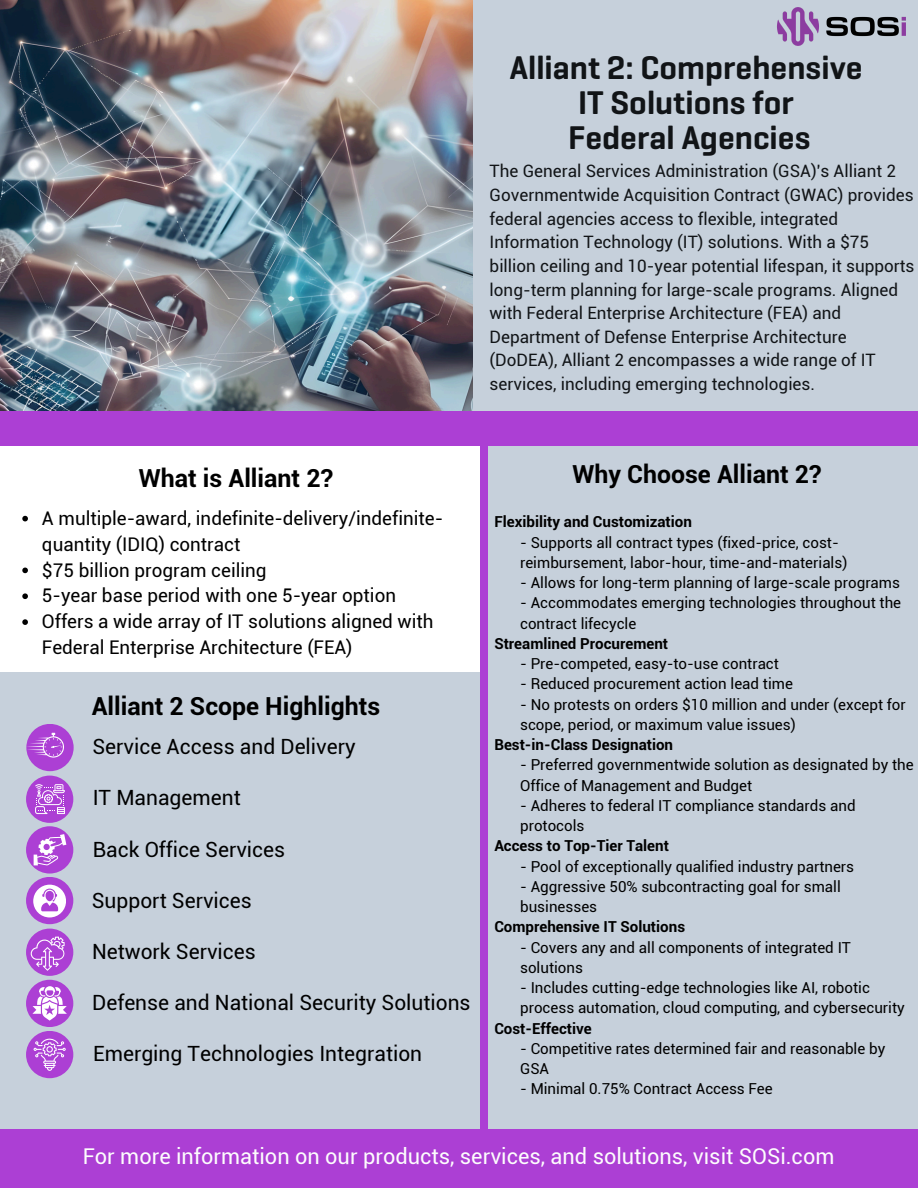
<style>
.page{position:relative;width:918px;height:1188px;background:#c6d0db}
.page>*{position:absolute;margin:0;border:0;box-sizing:border-box;transform-origin:0 0}
.t1{font:600 33.45px/34.8px "Geogrotesque";color:#111417;text-align:center}
.t2{font:700 24.9px "Roboto";color:#000}
.t3{font:21.75px "Roboto";color:#fdfdfd}
.t4{font:21px "Roboto";color:#000}
.t5{font:18.9px/25.8px "Roboto";color:#000}
.t6{font:17.1px/23.7px "Roboto";color:#111417}
.t7{font:15.15px/20.2px "Roboto";color:#000}
.t8{font:700 15.15px "Roboto";color:#000}
</style>
<div class="page">
<img style="left:0;top:0;width:472px;height:411px">
<div style="left:0;top:446px;width:483px;height:226px;background:#fff"></div>
<div style="left:0;top:411px;width:918px;height:35px;background:#ac3fd4"></div>
<div style="left:0;top:1129px;width:918px;height:59px;background:#ac3fd4"></div>
<div style="left:26px;top:1031px;width:47px;height:47px;background:#ac3fd4;border-radius:50%"></div>
<div style="left:26px;top:980px;width:47px;height:47px;background:#ac3fd4;border-radius:50%"></div>
<div style="left:26px;top:929px;width:47px;height:47px;background:#ac3fd4;border-radius:50%"></div>
<div style="left:26px;top:877px;width:47px;height:47px;background:#ac3fd4;border-radius:50%"></div>
<div style="left:26px;top:826px;width:47px;height:48px;background:#ac3fd4;border-radius:50%"></div>
<div style="left:26px;top:776px;width:47px;height:47px;background:#ac3fd4;border-radius:50%"></div>
<svg style="left:35px;top:784px;width:30px;height:30px"></svg>
<div style="left:26px;top:724px;width:48px;height:47px;background:#ac3fd4;border-radius:50%"></div>
<svg style="left:26px;top:733px;width:38px;height:25px"></svg>
<svg style="left:34px;top:834px;width:32px;height:31px"></svg>
<svg style="left:33px;top:885px;width:33px;height:32px"></svg>
<svg style="left:31px;top:937px;width:35px;height:33px"></svg>
<svg style="left:32px;top:986px;width:35px;height:35px"></svg>
<svg style="left:34px;top:1038px;width:32px;height:33px"></svg>
<div style="left:480px;top:446px;width:8px;height:683px;background:#ac3fd4"></div>
<svg style="left:22px;top:516px;width:6px;height:5px"></svg>
<svg style="left:22px;top:568px;width:6px;height:5px"></svg>
<svg style="left:22px;top:593px;width:6px;height:6px"></svg>
<svg style="left:22px;top:619px;width:6px;height:6px"></svg>
<img style="left:777px;top:7px;width:129px;height:39px">
<p class="t1" style="left:510px;top:50px;width:355px">Alliant 2: Comprehensive<br>IT Solutions for<br>Federal Agencies</p>
<h1 class="t6" style="left:490px;top:160px;width:426px">The General Services Administration (GSA)'s Alliant 2<br>Governmentwide Acquisition Contract (GWAC) provides federal agencies access to flexible, integrated Information Technology (IT) solutions. With a $75 billion ceiling and 10-year potential lifespan, it supports long-term planning for large-scale programs. Aligned with Federal Enterprise Architecture (FEA) and Department of Defense Enterprise Architecture (DoDEA), Alliant 2 encompasses a wide range of IT services, including emerging technologies.</h1>
<h2 class="t2" style="left:139px;top:464px;width:196px">What is Alliant 2?</h2>
<p class="t5" style="left:42px;top:505px;width:403px">A multiple-award, indefinite-delivery/indefinite&shy;quantity (IDIQ) contract</p>
<p class="t5" style="left:42px;top:557px;width:226px">$75 billion program ceiling</p>
<p class="t5" style="left:42px;top:583px;width:356px">5-year base period with one 5-year option</p>
<p class="t5" style="left:42px;top:609px;width:393px">Offers a wide array of IT solutions aligned with<br>Federal Enterprise Architecture (FEA)</p>
<p class="t2" style="left:92px;top:692px;width:290px">Alliant 2 Scope Highlights</p>
<p class="t4" style="left:92px;top:735px;width:265px">Service Access and Delivery</p>
<p class="t4" style="left:93px;top:786px;width:150px">IT Management</p>
<p class="t4" style="left:93px;top:837px;width:194px">Back Office Services</p>
<p class="t4" style="left:92px;top:888px;width:161px">Support Services</p>
<p class="t4" style="left:92px;top:940px;width:165px">Network Services</p>
<p class="t4" style="left:92px;top:991px;width:380px">Defense and National Security Solutions</p>
<p class="t4" style="left:93px;top:1042px;width:331px">Emerging Technologies Integration</p>
<h2 class="t2" style="left:573px;top:460px;width:251px">Why Choose Alliant 2?</h2>
<p class="t8" style="left:494px;top:513px;width:199px">Flexibility and Customization</p>
<h3 class="t7" style="left:520px;top:532px;width:329px">- Supports all contract types (fixed-price, cost&shy;reimbursement, labor-hour, time-and-materials)</h3>
<p class="t7" style="left:520px;top:573px;width:381px">- Allows for long-term planning of large-scale programs</p>
<h3 class="t7" style="left:520px;top:593px;width:383px">- Accommodates emerging technologies throughout the contract lifecycle</h3>
<p class="t8" style="left:494px;top:635px;width:175px">Streamlined Procurement</p>
<h3 class="t7" style="left:520px;top:654px;width:260px">- Pre-competed, easy-to-use contract</h3>
<p class="t7" style="left:520px;top:674px;width:274px">- Reduced procurement action lead time</p>
<h3 class="t7" style="left:520px;top:694px;width:387px">- No protests on orders $10 million and under (except for scope, period, or maximum value issues)</h3>
<p class="t8" style="left:494px;top:736px;width:180px">Best-in-Class Designation</p>
<h3 class="t7" style="left:520px;top:755px;width:395px">- Preferred governmentwide solution as designated by the<br>Office of Management and Budget</h3>
<p class="t7" style="left:520px;top:796px;width:337px">- Adheres to federal IT compliance standards and protocols</p>
<h3 class="t8" style="left:494px;top:837px;width:176px">Access to Top-Tier Talent</h3>
<p class="t7" style="left:520px;top:856px;width:336px">- Pool of exceptionally qualified industry partners</p>
<h3 class="t7" style="left:520px;top:877px;width:322px">- Aggressive 50% subcontracting goal for small businesses</h3>
<h2 class="t8" style="left:494px;top:918px;width:192px">Comprehensive IT Solutions</h2>
<p class="t7" style="left:520px;top:937px;width:332px">- Covers any and all components of integrated IT solutions</p>
<p class="t7" style="left:520px;top:978px;width:386px">- Includes cutting-edge technologies like AI, robotic process automation, cloud computing, and cybersecurity</p>
<p class="t8" style="left:494px;top:1020px;width:99px">Cost-Effective</p>
<p class="t7" style="left:520px;top:1039px;width:367px">- Competitive rates determined fair and reasonable by<br>GSA</p>
<p class="t7" style="left:520px;top:1079px;width:254px">- Minimal 0.75% Contract Access Fee</p>
<h4 class="t3" style="left:83px;top:1144px;width:753px">For more information on our products, services, and solutions, visit SOSi.com</h4>
</div>
